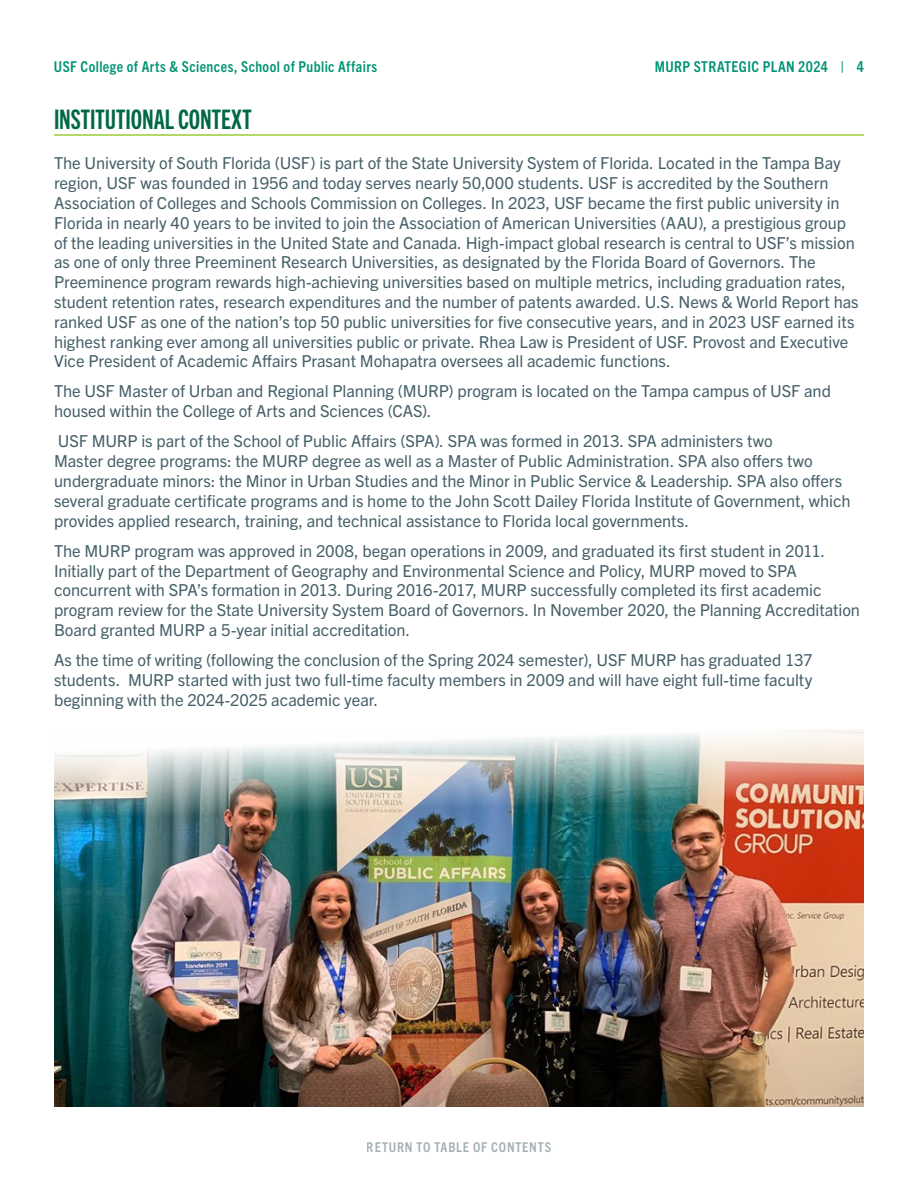
<style>
.page{position:relative;width:918px;height:1188px;background:#fff}
.page>*{position:absolute;margin:0;border:0;box-sizing:border-box;transform-origin:0 0}
.t1{font:27px "Trade Gothic Next LT Pro Bd Cm";color:#006747}
.t2{font:16.5px/19.8px "Trade Gothic Next LT Pro";letter-spacing:-.005em;color:#466069}
.t3{font:700 condensed 15px "Trade Gothic Next LT Pro";letter-spacing:.03em;color:#009374}
.t4{font:700 condensed 13.5px "Trade Gothic Next LT Pro";letter-spacing:.06em;color:#466069}
</style>
<div class="page">
<hr style="left:54px;top:134px;width:810px;height:2px;background:#9ccb3b">
<img style="left:54px;top:730px;width:810px;height:377px">
<p class="t3" style="left:54px;top:56px;width:325px">USF College of Arts &amp; Sciences, School of Public Affairs</p>
<p class="t3" style="left:655px;top:56px;width:211px">MURP STRATEGIC PLAN 2024 | 4</p>
<h1 class="t1" style="left:54px;top:101px;width:199px">INSTITUTIONAL CONTEXT</h1>
<p class="t2" style="left:54px;top:152px;width:806px">The University of South Florida (USF) is part of the State University System of Florida. Located in the Tampa Bay region, USF was founded in 1956 and today serves nearly 50,000 students. USF is accredited by the Southern Association of Colleges and Schools Commission on Colleges. In 2023, USF became the first public university in Florida in nearly 40 years to be invited to join the Association of American Universities (AAU), a prestigious group of the leading universities in the United State and Canada. High-impact global research is central to USF’s mission as one of only three Preeminent Research Universities, as designated by the Florida Board of Governors. The Preeminence program rewards high-achieving universities based on multiple metrics, including graduation rates, student retention rates, research expenditures and the number of patents awarded. U.S. News &amp; World Report has ranked USF as one of the nation’s top 50 public universities for five consecutive years, and in 2023 USF earned its highest ranking ever among all universities public or private. Rhea Law is President of USF. Provost and Executive Vice President of Academic Affairs Prasant Mohapatra oversees all academic functions.</p>
<p class="t2" style="left:54px;top:380px;width:778px">The USF Master of Urban and Regional Planning (MURP) program is located on the Tampa campus of USF and housed within the College of Arts and Sciences (CAS).</p>
<p class="t2" style="left:54px;top:430px;width:798px">USF MURP is part of the School of Public Affairs (SPA). SPA was formed in 2013. SPA administers two<br>Master degree programs: the MURP degree as well as a Master of Public Administration. SPA also offers two undergraduate minors: the Minor in Urban Studies and the Minor in Public Service &amp; Leadership. SPA also offers several graduate certificate programs and is home to the John Scott Dailey Florida Institute of Government, which provides applied research, training, and technical assistance to Florida local governments.</p>
<p class="t2" style="left:54px;top:540px;width:808px">The MURP program was approved in 2008, began operations in 2009, and graduated its first student in 2011.<br>Initially part of the Department of Geography and Environmental Science and Policy, MURP moved to SPA concurrent with SPA’s formation in 2013. During 2016-2017, MURP successfully completed its first academic program review for the State University System Board of Governors. In November 2020, the Planning Accreditation Board granted MURP a 5-year initial accreditation.</p>
<p class="t2" style="left:54px;top:649px;width:760px;text-align:justify">As the time of writing (following the conclusion of the Spring 2024 semester), USF MURP has graduated 137 students. MURP started with just two full-time faculty members in 2009 and will have eight full-time faculty beginning with the 2024-2025 academic year.</p>
<p class="t4" style="left:367px;top:1138px;width:186px">RETURN TO TABLE OF CONTENTS</p>
</div>
